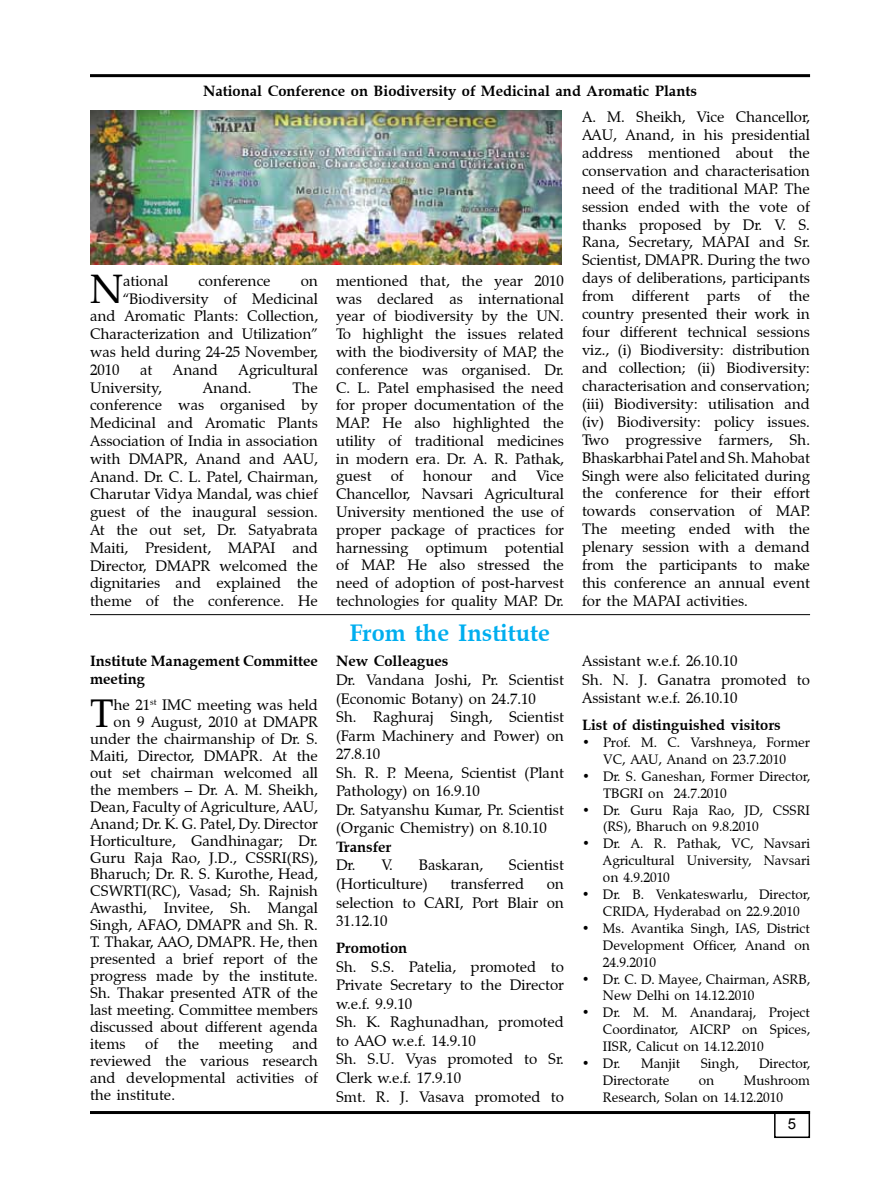
<style>
.page{position:relative;width:893px;height:1191px;background:#fff}
.page>*{position:absolute;margin:0;border:0;box-sizing:border-box;transform-origin:0 0}
.t1{font:40.2px "Zapf Calligraphic 801 BT";color:#000}
.t2{font:39.15px "Zapf Calligraphic 801 BT";color:#000}
.t3{font:700 24px "Zapf Calligraphic 801 BT";color:#00aeef}
.t4{font:15px/17.9px "Zapf Calligraphic 801 BT";color:#000;text-align:justify}
.t5{font:700 15px/18px "Zapf Calligraphic 801 BT";color:#000}
.t6{font:15px "Arial";color:#000}
.t7{font:13.5px/17px "Zapf Calligraphic 801 BT";color:#000}
</style>
<div class="page">
<hr style="left:90px;top:74px;width:720px;height:3px;background:#000">
<hr style="left:90px;top:1111px;width:720px;height:3px;background:#000">
<div style="left:774px;top:1111px;width:36px;height:27px;border:2px solid #000"></div>
<img style="left:90px;top:111px;width:472px;height:154px">
<hr style="left:90px;top:614px;width:720px;height:1px;background:#000">
<p class="t5" style="left:203px;top:82px;width:495px">National Conference on Biodiversity of Medicinal and Aromatic Plants</p>
<h1 class="t1" style="left:90px;top:265px;width:35px">N</h1>
<p class="t4" style="left:123px;top:272px;width:47px">ational</p>
<p class="t4" style="left:198px;top:272px;width:74px">conference</p>
<p class="t4" style="left:301px;top:272px;width:19px">on</p>
<p class="t4" style="left:123px;top:289px;width:196px">“Biodiversity of Medicinal</p>
<p class="t4" style="left:90px;top:307px;width:229px">and Aromatic Plants: Collection,</p>
<p class="t4" style="left:90px;top:325px;width:229px">Characterization and Utilization”</p>
<p class="t4" style="left:90px;top:343px;width:229px">was held during 24-25 November,</p>
<p class="t4" style="left:90px;top:361px;width:31px">2010</p>
<p class="t4" style="left:140px;top:361px;width:14px">at</p>
<p class="t4" style="left:173px;top:361px;width:47px">Anand</p>
<p class="t4" style="left:239px;top:361px;width:81px">Agricultural</p>
<p class="t4" style="left:90px;top:378px;width:73px">University,</p>
<p class="t4" style="left:203px;top:378px;width:50px">Anand.</p>
<p class="t4" style="left:90px;top:378px;width:229px;text-indent:203px">The conference was organised by Medicinal and Aromatic Plants Association of India in association with DMAPR, Anand and AAU, Anand. Dr. C. L. Patel, Chairman, Charutar Vidya Mandal, was chief guest of the inaugural session.<br>At the out set, Dr. Satyabrata Maiti, President, MAPAI and Director, DMAPR welcomed the dignitaries and explained the theme of the conference. He</p>
<p class="t5" style="left:90px;top:652px;width:229px">Institute Management Committee meeting</p>
<h2 class="t2" style="left:90px;top:689px;width:25px">T</h2>
<p class="t4" style="left:114px;top:696px;width:206px">he 21<sup>st</sup> IMC meeting was held</p>
<p class="t4" style="left:114px;top:713px;width:206px">on 9 August, 2010 at DMAPR</p>
<p class="t4" style="left:90px;top:729px;width:229px">under the chairmanship of Dr. S.</p>
<p class="t4" style="left:90px;top:746px;width:229px">Maiti, Director, DMAPR. At the</p>
<p class="t4" style="left:90px;top:763px;width:229px">out set chairman welcomed all</p>
<p class="t4" style="left:90px;top:780px;width:229px">the members – Dr. A. M. Sheikh,</p>
<p class="t4" style="left:90px;top:797px;width:229px">Dean, Faculty of Agriculture, AAU,</p>
<p class="t4" style="left:90px;top:814px;width:229px">Anand; Dr. K. G. Patel, Dy. Director</p>
<p class="t4" style="left:90px;top:831px;width:229px">Horticulture, Gandhinagar; Dr.</p>
<p class="t4" style="left:90px;top:848px;width:229px">Guru Raja Rao, J.D., CSSRI(RS),</p>
<p class="t4" style="left:90px;top:865px;width:229px">Bharuch; Dr. R. S. Kurothe, Head,</p>
<p class="t4" style="left:90px;top:882px;width:229px">CSWRTI(RC), Vasad; Sh. Rajnish</p>
<p class="t4" style="left:90px;top:899px;width:229px">Awasthi, Invitee, Sh. Mangal</p>
<p class="t4" style="left:90px;top:916px;width:229px">Singh, AFAO, DMAPR and Sh. R.</p>
<p class="t4" style="left:90px;top:933px;width:229px">T. Thakar, AAO, DMAPR. He, then</p>
<p class="t4" style="left:90px;top:950px;width:229px">presented a brief report of the</p>
<p class="t4" style="left:90px;top:967px;width:229px">progress made by the institute.</p>
<p class="t4" style="left:90px;top:984px;width:229px">Sh. Thakar presented ATR of the</p>
<p class="t4" style="left:90px;top:1001px;width:229px">last meeting. Committee members</p>
<p class="t4" style="left:90px;top:1018px;width:229px">discussed about different agenda</p>
<p class="t4" style="left:90px;top:1035px;width:37px">items</p>
<p class="t4" style="left:145px;top:1035px;width:15px">of</p>
<p class="t4" style="left:178px;top:1035px;width:23px">the</p>
<p class="t4" style="left:219px;top:1035px;width:56px">meeting</p>
<p class="t4" style="left:90px;top:1035px;width:229px;line-height:17px;text-indent:202px">and reviewed the various research and developmental activities of the institute.</p>
<p class="t4" style="left:336px;top:272px;width:229px">mentioned that, the year 2010 was declared as international year of biodiversity by the UN.<br>To highlight the issues related with the biodiversity of MAP, the conference was organised. Dr.<br>C. L. Patel emphasised the need for proper documentation of the MAP. He also highlighted the utility of traditional medicines in modern era. Dr. A. R. Pathak, guest</p>
<p class="t4" style="left:391px;top:467px;width:15px">of</p>
<p class="t4" style="left:423px;top:467px;width:51px">honour</p>
<p class="t4" style="left:491px;top:467px;width:27px">and</p>
<p class="t4" style="left:336px;top:467px;width:229px;text-indent:200px">Vice Chancellor, Navsari Agricultural University mentioned the use of proper package of practices for harnessing optimum potential of MAP. He also stressed the need of adoption of post-harvest technologies for quality MAP. Dr.</p>
<h3 class="t3" style="left:350px;top:618px;width:202px">From the Institute</h3>
<p class="t5" style="left:336px;top:652px;width:114px">New Colleagues</p>
<p class="t4" style="left:336px;top:670px;width:229px;line-height:18.6px;text-align:left">Dr. Vandana Joshi, Pr. Scientist (Economic Botany) on 24.7.10<br>Sh. Raghuraj Singh, Scientist (Farm Machinery and Power) on<br>27.8.10<br>Sh. R. P. Meena, Scientist (Plant<br>Pathology) on 16.9.10<br>Dr. Satyanshu Kumar, Pr. Scientist (Organic Chemistry) on 8.10.10</p>
<p class="t5" style="left:336px;top:837px;width:57px">Transfer</p>
<p class="t4" style="left:336px;top:856px;width:58px">Dr. V.</p>
<p class="t4" style="left:419px;top:856px;width:66px">Baskaran,</p>
<p class="t4" style="left:509px;top:856px;width:57px">Scientist</p>
<p class="t4" style="left:336px;top:875px;width:93px">(Horticulture)</p>
<p class="t4" style="left:450px;top:875px;width:75px">transferred</p>
<p class="t4" style="left:336px;top:874px;width:229px;line-height:18.6px;text-indent:211px">on selection to CARI, Port Blair on 31.12.10</p>
<p class="t5" style="left:336px;top:939px;width:73px">Promotion</p>
<p class="t4" style="left:336px;top:957px;width:229px;line-height:18.6px;text-align:left">Sh. S.S. Patelia, promoted to<br>Private Secretary to the Director w.e.f. 9.9.10<br>Sh. K. Raghunadhan, promoted to AAO w.e.f. 14.9.10<br>Sh. S.U. Vyas promoted to Sr.<br>Clerk w.e.f. 17.9.10<br>Smt. R. J. Vasava promoted to</p>
<p class="t4" style="left:582px;top:108px;width:230px">A. M. Sheikh, Vice Chancellor, AAU, Anand, in his presidential address mentioned about the conservation and characterisation need of the traditional MAP. The session ended with the vote of thanks proposed by Dr. V. S.<br>Rana, Secretary, MAPAI and Sr.<br>Scientist, DMAPR. During the two days of deliberations, participants from different parts of the country presented their work in four different technical sessions viz., (i) Biodiversity: distribution and collection; (ii) Biodiversity: characterisation and conservation; (iii) Biodiversity: utilisation and (iv) Biodiversity: policy issues.<br>Two progressive farmers, Sh.<br>Bhaskarbhai Patel and Sh. Mahobat Singh were also felicitated during the conference for their effort towards conservation of MAP.<br>The meeting ended with the plenary session with a demand from the participants to make this conference an annual event for the MAPAI activities.</p>
<p class="t4" style="left:582px;top:652px;width:229px;line-height:18.3px;text-align:left">Assistant w.e.f. 26.10.10<br>Sh. N. J. Ganatra promoted to<br>Assistant w.e.f. 26.10.10</p>
<p class="t5" style="left:582px;top:715px;width:200px">List of distinguished visitors</p>
<p class="t7" style="left:582px;top:734px;width:230px;text-align:center">• Prof. M. C. Varshneya, Former<br>VC, AAU, Anand on 23.7.2010</p>
<p class="t7" style="left:603px;top:767px;width:208px;text-indent:-21px">• Dr. S. Ganeshan, Former Director,<br>TBGRI on 24.7.2010</p>
<p class="t7" style="left:603px;top:801px;width:208px;text-indent:-21px">• Dr. Guru Raja Rao, JD, CSSRI (RS), Bharuch on 9.8.2010</p>
<p class="t7" style="left:603px;top:835px;width:208px;text-align:justify;text-indent:-21px">• Dr. A. R. Pathak, VC, Navsari Agricultural University, Navsari on 4.9.2010</p>
<p class="t7" style="left:603px;top:886px;width:208px;text-indent:-21px">• Dr. B. Venkateswarlu, Director,<br>CRIDA, Hyderabad on 22.9.2010</p>
<p class="t7" style="left:603px;top:919px;width:208px;text-align:justify;text-indent:-21px">• Ms. Avantika Singh, IAS, District Development Officer, Anand on 24.9.2010</p>
<p class="t7" style="left:603px;top:970px;width:208px;text-indent:-21px">• Dr. C. D. Mayee, Chairman, ASRB,<br>New Delhi on 14.12.2010</p>
<p class="t7" style="left:603px;top:1004px;width:208px;text-align:justify;text-indent:-21px">• Dr. M. M. Anandaraj, Project Coordinator, AICRP on Spices, IISR, Calicut on 14.12.2010</p>
<p class="t7" style="left:582px;top:1055px;width:40px">• Dr.</p>
<p class="t7" style="left:641px;top:1055px;width:41px">Manjit</p>
<p class="t7" style="left:701px;top:1055px;width:39px">Singh,</p>
<p class="t7" style="left:759px;top:1055px;width:52px">Director,</p>
<p class="t7" style="left:603px;top:1071px;width:68px">Directorate</p>
<p class="t7" style="left:699px;top:1071px;width:17px">on</p>
<p class="t7" style="left:603px;top:1071px;width:208px;text-indent:141px">Mushroom<br>Research, Solan on 14.12.2010</p>
<p class="t6" style="left:788px;top:1115px;width:10px">5</p>
</div>
